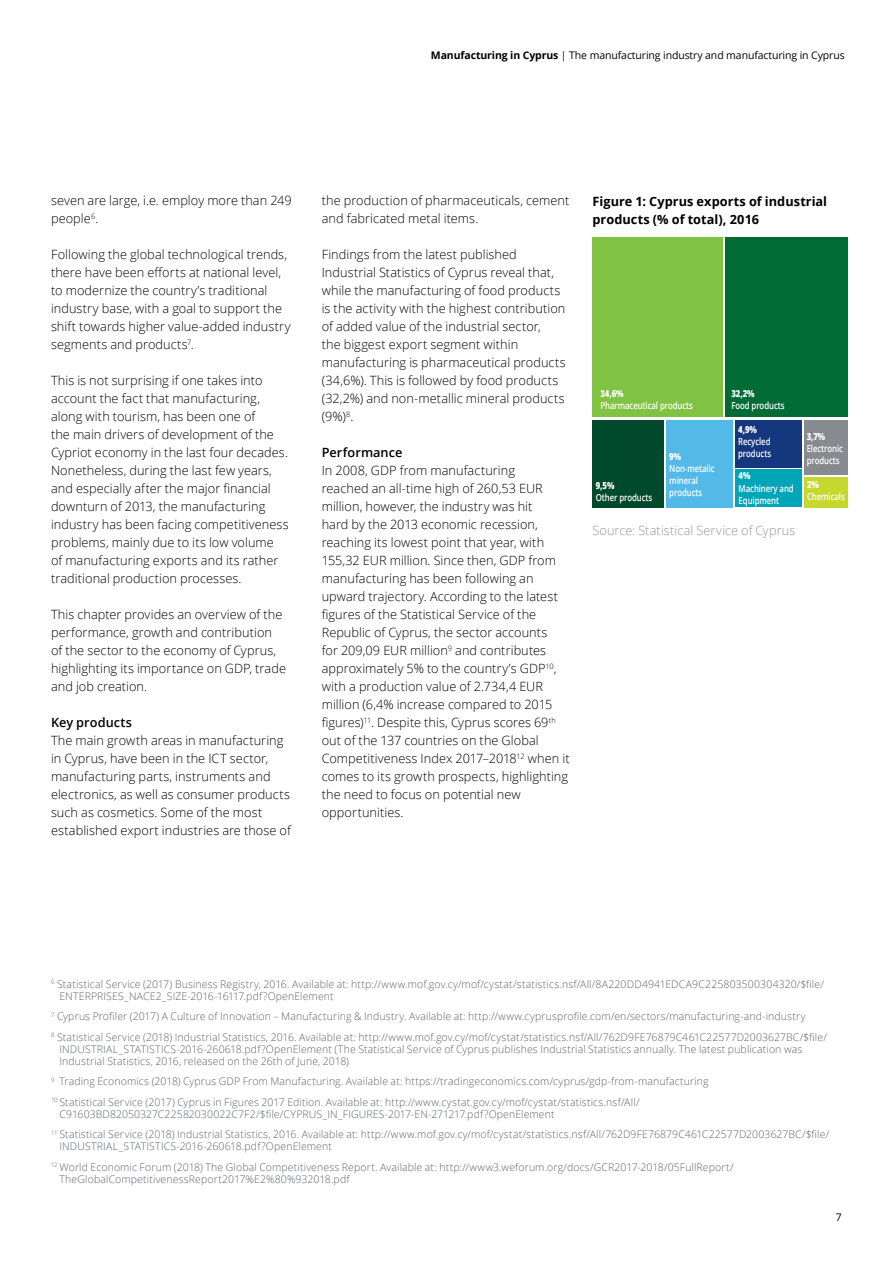
<style>
.page{position:relative;width:893px;height:1263px;background:#fff}
.page>*{position:absolute;margin:0;border:0;box-sizing:border-box;transform-origin:0 0}
.t1{font:300 12.75px/18px "Open Sans";letter-spacing:.005em;color:#000}
.t2{font:700 12.75px/18px "Open Sans";letter-spacing:.005em;color:#000}
.t3{font:300 12.75px "Open Sans";letter-spacing:.005em;color:#939598}
.t4{font:600 12.75px "Open Sans";letter-spacing:.005em;color:#000}
.t5{font:300 10.5px/20.5px "Open Sans";letter-spacing:.01em;color:#5f636a}
.t6{font:10.5px "Open Sans";letter-spacing:-.01em;color:#000}
.t7{font:600 9.75px/12px "Open Sans";letter-spacing:-.01em;color:#fff;scale:.8 1}
.t8{font:800 9.75px "Open Sans";color:#fff;scale:.8 1}
.s1{font-weight:700}
</style>
<div class="page">
<div style="left:736px;top:420px;width:66px;height:47px;background:#14377d"></div>
<div style="left:805px;top:420px;width:43px;height:55px;background:#878a8f"></div>
<div style="left:593px;top:238px;width:130px;height:179px;background:#80c342"></div>
<div style="left:725px;top:238px;width:122px;height:179px;background:#006b35"></div>
<div style="left:592px;top:420px;width:72px;height:87px;background:#00492c"></div>
<div style="left:666px;top:420px;width:66px;height:87px;background:#52b9e9"></div>
<div style="left:736px;top:469px;width:66px;height:38px;background:#00a5b8"></div>
<div style="left:805px;top:477px;width:43px;height:30px;background:#c4d82e"></div>
<p class="t6" style="left:431px;top:48px;width:415px"><span class="s1">Manufacturing in Cyprus</span> | The manufacturing industry and manufacturing in Cyprus</p>
<p class="t1" style="left:51px;top:191px;width:242px">seven are large, i.e. employ more than 249 people<sup>6</sup>.</p>
<p class="t1" style="left:51px;top:245px;width:241px">Following the global technological trends, there have been efforts at national level, to modernize the country’s traditional industry base, with a goal to support the shift towards higher value-added industry segments and products<sup>7</sup>.</p>
<p class="t1" style="left:51px;top:371px;width:239px">This is not surprising if one takes into account the fact that manufacturing, along with tourism, has been one of<br>the main drivers of development of the Cypriot economy in the last four decades.<br>Nonetheless, during the last few years, and especially after the major financial downturn of 2013, the manufacturing industry has been facing competitiveness problems, mainly due to its low volume<br>of manufacturing exports and its rather traditional production processes.</p>
<p class="t1" style="left:51px;top:605px;width:236px">This chapter provides an overview of the performance, growth and contribution of the sector to the economy of Cyprus, highlighting its importance on GDP, trade and job creation.</p>
<p class="t4" style="left:51px;top:713px;width:82px">Key products</p>
<p class="t1" style="left:51px;top:731px;width:241px">The main growth areas in manufacturing in Cyprus, have been in the ICT sector, manufacturing parts, instruments and electronics, as well as consumer products such as cosmetics. Some of the most established export industries are those of</p>
<p class="t1" style="left:322px;top:191px;width:249px">the production of pharmaceuticals, cement and fabricated metal items.</p>
<p class="t1" style="left:322px;top:245px;width:245px">Findings from the latest published Industrial Statistics of Cyprus reveal that, while the manufacturing of food products is the activity with the highest contribution of added value of the industrial sector,<br>the biggest export segment within manufacturing is pharmaceutical products (34,6%). This is followed by food products (32,2%) and non-metallic mineral products (9%)<sup>8</sup>.</p>
<p class="t4" style="left:322px;top:443px;width:82px">Performance</p>
<p class="t1" style="left:322px;top:461px;width:249px">In 2008, GDP from manufacturing<br>reached an all-time high of 260,53 EUR million, however, the industry was hit<br>hard by the 2013 economic recession, reaching its lowest point that year, with 155,32 EUR million. Since then, GDP from manufacturing has been following an upward trajectory. According to the latest figures of the Statistical Service of the Republic of Cyprus, the sector accounts<br>for 209,09 EUR million<sup>9</sup> and contributes approximately 5% to the country’s GDP<sup>10</sup>, with a production value of 2.734,4 EUR million (6,4% increase compared to 2015 figures)<sup>11</sup>. Despite this, Cyprus scores 69<sup>th </sup>out of the 137 countries on the Global Competitiveness Index 2017–2018<sup>12</sup> when it comes to its growth prospects, highlighting the need to focus on potential new opportunities.</p>
<p class="t2" style="left:592px;top:192px;width:236px">Figure 1: Cyprus exports of industrial products (% of total), 2016</p>
<p class="t8" style="left:600px;top:386px;width:31px">34,6%</p>
<p class="t7" style="left:600px;top:399px;width:117px">Pharmaceutical products</p>
<p class="t8" style="left:731px;top:386px;width:31px">32,2%</p>
<p class="t7" style="left:731px;top:399px;width:68px">Food products</p>
<p class="t8" style="left:596px;top:478px;width:25px">9,5%</p>
<p class="t7" style="left:596px;top:491px;width:72px">Other products</p>
<p class="t8" style="left:738px;top:422px;width:25px">4,9%</p>
<p class="t7" style="left:738px;top:435px;width:43px">Recycled products</p>
<p class="t8" style="left:807px;top:429px;width:25px">3,7%</p>
<p class="t7" style="left:807px;top:442px;width:47px">Electronic products</p>
<p class="t8" style="left:669px;top:448px;width:16px">9%</p>
<p class="t7" style="left:669px;top:462px;width:58px">Non-metalic mineral products</p>
<p class="t8" style="left:739px;top:468px;width:16px">4%</p>
<p class="t7" style="left:739px;top:482px;width:70px">Machinery and<br>Equipment</p>
<p class="t8" style="left:807px;top:477px;width:16px">2%</p>
<p class="t7" style="left:807px;top:491px;width:49px">Chemicals</p>
<p class="t3" style="left:592px;top:522px;width:204px">Source: Statistical Service of Cyprus</p>
<p class="t5" style="left:60px;top:977px;width:766px;line-height:12px;text-indent:-9px"><sup>6</sup> Statistical Service (2017) Business Registry, 2016. Available at: http://www.mof.gov.cy/mof/cystat/statistics.nsf/All/8A220DD4941EDCA9C225803500304320/$file/<br>ENTERPRISES_NACE2_SIZE-2016-16117.pdf?OpenElement</p>
<p class="t5" style="left:51px;top:1006px;width:777px"><sup>7</sup> Cyprus Profiler (2017) A Culture of Innovation – Manufacturing &amp; Industry. Available at: http://www.cyprusprofile.com/en/sectors/manufacturing-and-industry<br><sup>8</sup> Statistical Service (2018) Industrial Statistics, 2016. Available at: http://www.mof.gov.cy/mof/cystat/statistics.nsf/All/762D9FE76879C461C22577D2003627BC/$file/</p>
<p class="t5" style="left:60px;top:1042px;width:744px;line-height:12px">INDUSTRIAL_STATISTICS-2016-260618.pdf?OpenElement (The Statistical Service of Cyprus publishes Industrial Statistics annually. The latest publication was<br>Industrial Statistics, 2016, released on the 26th of June, 2018)</p>
<p class="t5" style="left:51px;top:1071px;width:659px"><sup>9</sup> Trading Economics (2018) Cyprus GDP From Manufacturing. Available at: https://tradingeconomics.com/cyprus/gdp-from-manufacturing<br><sup>10</sup> Statistical Service (2017) Cyprus in Figures 2017 Edition. Available at: http://www.cystat.gov.cy/mof/cystat/statistics.nsf/All/</p>
<p class="t5" style="left:51px;top:1103px;width:780px;text-indent:9px">C91603BD82050327C22582030022C7F2/$file/CYPRUS_IN_FIGURES-2017-EN-271217.pdf?OpenElement<br><sup>11</sup> Statistical Service (2018) Industrial Statistics, 2016. Available at: http://www.mof.gov.cy/mof/cystat/statistics.nsf/All/762D9FE76879C461C22577D2003627BC/$file/</p>
<p class="t5" style="left:51px;top:1136px;width:684px;text-indent:9px">INDUSTRIAL_STATISTICS-2016-260618.pdf?OpenElement<br><sup>12</sup> World Economic Forum (2018) The Global Competitiveness Report. Available at: http://www3.weforum.org/docs/GCR2017-2018/05FullReport/</p>
<p class="t5" style="left:60px;top:1168px;width:292px">TheGlobalCompetitivenessReport2017%E2%80%932018.pdf</p>
<p class="t6" style="left:836px;top:1210px;width:8px">7</p>
</div>
